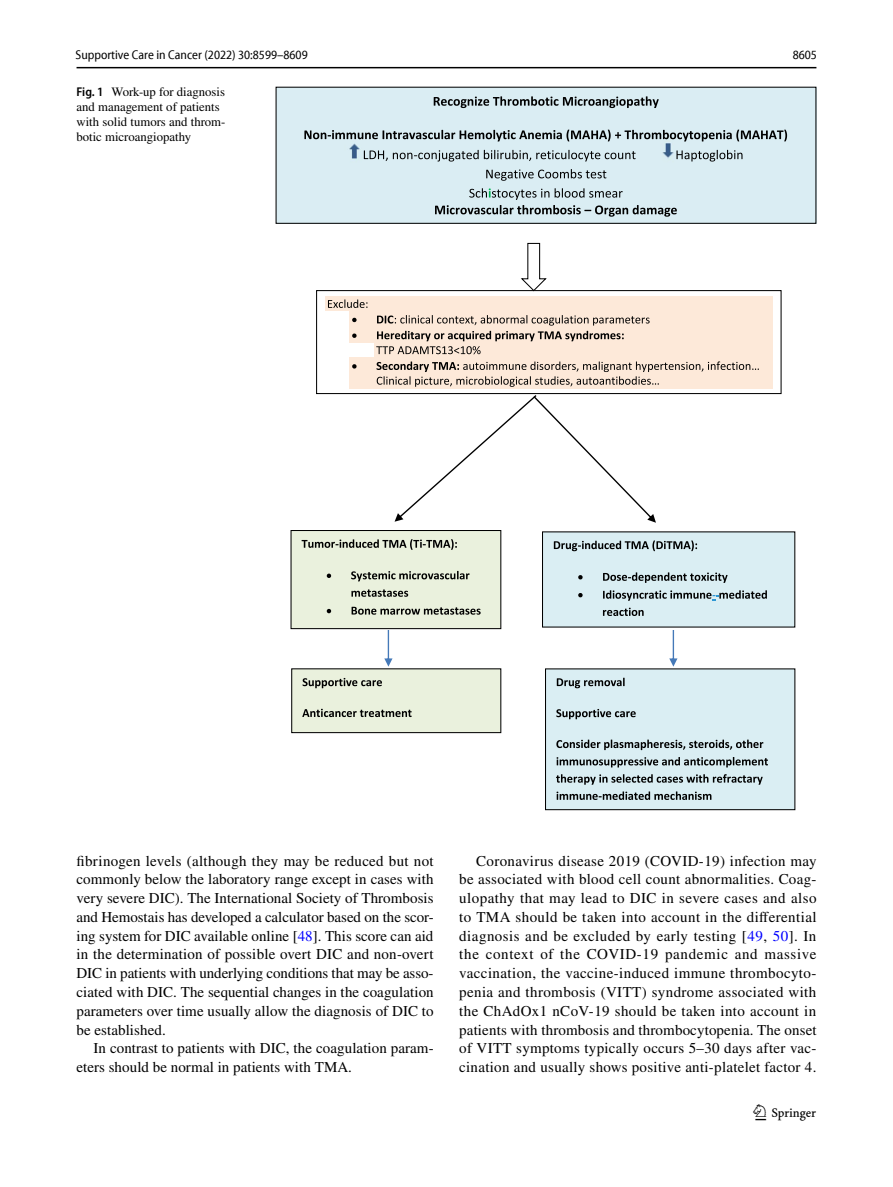
<style>
.page{position:relative;width:893px;height:1187px;background:#fff}
.page>*{position:absolute;margin:0;border:0;box-sizing:border-box;transform-origin:0 0}
.t1{font:22.5px "Springnew Regular 3";color:#000}
.t2{font:15px/18.8px "STIX";letter-spacing:.005em;color:#000;text-align:justify}
.t3{font:12.75px/15px "STIX";color:#000}
.t4{font:semi-condensed 12.75px "Myriad Pro Unic";color:#000}
.s1{font-family:"Myriad Pro";font-weight:600;font-stretch:semi-condensed}
.s2{color:#00f}
</style>
<div class="page">
<hr style="left:77px;top:67px;width:739px;height:1px;background:#000">
<div style="left:278px;top:89px;width:536px;height:133px;background:#daedf3"></div>
<div style="left:276px;top:87px;width:540px;height:137px;border:1px solid #000"></div>
<svg style="left:434px;top:96px;width:225px;height:12px;background:#97a4a9"></svg>
<svg style="left:304px;top:130px;width:483px;height:11px;background:#95a2a6"></svg>
<svg style="left:364px;top:150px;width:272px;height:11px;background:#aab9be"></svg>
<svg style="left:676px;top:150px;width:66px;height:11px"></svg>
<svg style="left:486px;top:169px;width:120px;height:12px"></svg>
<svg style="left:435px;top:188px;width:242px;height:29px;background:#b4c4c9"></svg>
<div style="left:290px;top:530px;width:211px;height:99px;background:#eaf1dd;border:1px solid #000"></div>
<svg style="left:302px;top:539px;width:155px;height:11px"></svg>
<svg style="left:327px;top:573px;width:4px;height:5px"></svg>
<svg style="left:351px;top:571px;width:118px;height:10px"></svg>
<svg style="left:351px;top:589px;width:57px;height:7px"></svg>
<svg style="left:327px;top:609px;width:4px;height:4px"></svg>
<svg style="left:352px;top:606px;width:129px;height:8px"></svg>
<div style="left:542px;top:531px;width:253px;height:96px;background:#daeef3"></div>
<svg style="left:554px;top:540px;width:143px;height:11px"></svg>
<svg style="left:578px;top:575px;width:5px;height:4px"></svg>
<svg style="left:603px;top:572px;width:125px;height:11px"></svg>
<svg style="left:578px;top:593px;width:5px;height:4px"></svg>
<svg style="left:603px;top:590px;width:164px;height:11px"></svg>
<svg style="left:603px;top:607px;width:41px;height:9px"></svg>
<div style="left:291px;top:668px;width:210px;height:65px;background:#eaf1dd;border:1px solid #000"></div>
<svg style="left:303px;top:678px;width:79px;height:10px"></svg>
<svg style="left:302px;top:708px;width:110px;height:9px"></svg>
<div style="left:545px;top:668px;width:250px;height:142px;background:#daeef3;border:1px solid #000"></div>
<svg style="left:557px;top:677px;width:68px;height:11px"></svg>
<svg style="left:556px;top:709px;width:80px;height:10px"></svg>
<svg style="left:556px;top:739px;width:207px;height:11px"></svg>
<svg style="left:557px;top:757px;width:211px;height:10px"></svg>
<svg style="left:556px;top:774px;width:207px;height:10px"></svg>
<svg style="left:557px;top:791px;width:154px;height:8px"></svg>
<svg style="left:669px;top:630px;width:8px;height:36px"></svg>
<div style="left:316px;top:290px;width:466px;height:104px;background:#fff;border:1px solid #000"></div>
<div style="left:325px;top:296px;width:448px;height:15px;background:#fde9d9"></div>
<svg style="left:328px;top:299px;width:39px;height:9px"></svg>
<div style="left:350px;top:311px;width:423px;height:16px;background:#fde9d9"></div>
<svg style="left:352px;top:318px;width:5px;height:4px"></svg>
<svg style="left:377px;top:315px;width:273px;height:10px"></svg>
<div style="left:350px;top:327px;width:423px;height:15px;background:#fde9d9"></div>
<svg style="left:352px;top:333px;width:5px;height:5px"></svg>
<div style="left:374px;top:342px;width:399px;height:15px;background:#fde9d9"></div>
<svg style="left:376px;top:331px;width:248px;height:23px"></svg>
<div style="left:350px;top:357px;width:423px;height:16px;background:#fde9d9"></div>
<svg style="left:352px;top:364px;width:5px;height:4px"></svg>
<div style="left:350px;top:373px;width:423px;height:15px;background:#fde9d9"></div>
<svg style="left:376px;top:361px;width:383px;height:26px"></svg>
<svg style="left:520px;top:242px;width:28px;height:50px"></svg>
<svg style="left:395px;top:395px;width:261px;height:127px"></svg>
<svg style="left:384px;top:630px;width:8px;height:36px"></svg>
<p class="t4" style="left:76px;top:50px;width:234px">Supportive Care in Cancer (2022) 30:8599–8609</p>
<p class="t4" style="left:793px;top:50px;width:26px">8605</p>
<p class="t3" style="left:77px;top:85px;width:150px"><span class="s1">Fig. 1</span> Work-up for diagnosis and management of patients with solid tumors and throm&shy;botic microangiopathy</p>
<p class="t2" style="left:77px;top:852px;width:359px">fibrinogen levels (although they may be reduced but not commonly below the laboratory range except in cases with very severe DIC). The International Society of Thrombosis and Hemostais has developed a calculator based on the scor&shy;ing system for DIC available online [<span class="s2">48</span>]. This score can aid in the determination of possible overt DIC and non-overt DIC in patients with underlying conditions that may be asso&shy;ciated with DIC. The sequential changes in the coagulation parameters over time usually allow the diagnosis of DIC to be established.</p>
<p class="t2" style="left:77px;top:1039px;width:359px;text-indent:17px">In contrast to patients with DIC, the coagulation param&shy;eters should be normal in patients with TMA.</p>
<p class="t2" style="left:459px;top:852px;width:359px;text-indent:17px">Coronavirus disease 2019 (COVID-19) infection may be associated with blood cell count abnormalities. Coag&shy;ulopathy that may lead to DIC in severe cases and also to TMA should be taken into account in the differential diagnosis and be excluded by early testing [<span class="s2">49</span>, <span class="s2">50</span>]. In the context of the COVID-19 pandemic and massive vaccination, the vaccine-induced immune thrombocyto&shy;penia and thrombosis (VITT) syndrome associated with the ChAdOx1 nCoV-19 should be taken into account in patients with thrombosis and thrombocytopenia. The onset of VITT symptoms typically occurs 5–30 days after vac&shy;cination and usually shows positive anti-platelet factor 4.</p>
<h1 class="t1" style="left:755px;top:1104px;width:62px">1 3</h1>
</div>
